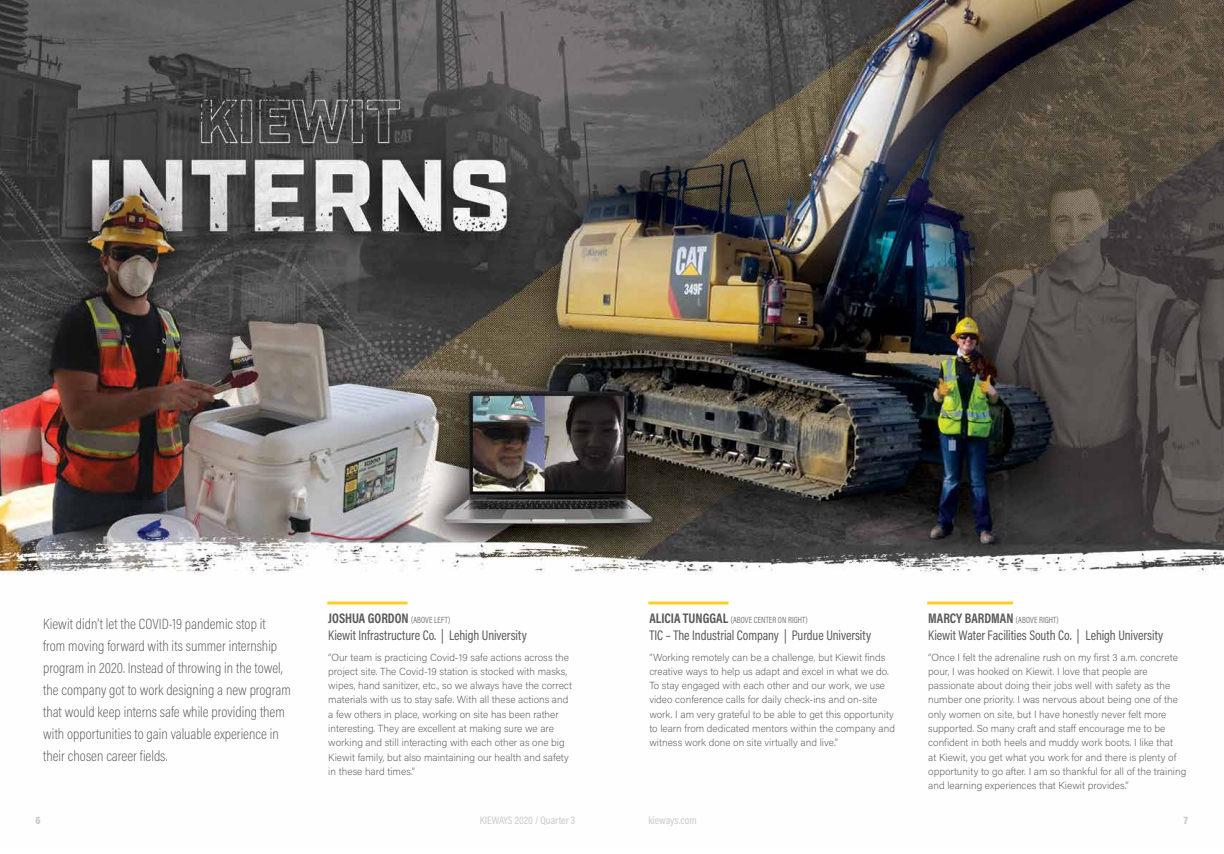
<style>
.page{position:relative;width:1224px;height:854px;background:#fff}
.page>*{position:absolute;margin:0;border:0;box-sizing:border-box;transform-origin:0 0}
.t1{font:200 15px/22px "Acumin Pro Cond";color:#58595b}
.t2{font:14px/17px "Acumin Pro Cond";letter-spacing:-.005em;color:#58595b;scale:.95 1}
.t3{font:11px "Acumin Pro Cond";color:#c7c8ca}
.t4{font:900 11px "Acumin Pro Cond";color:#c7c8ca}
.t5{font:200 10.2px/14.2px "Acumin Pro";color:#58595b}
.t6{font:300 9px "Acumin Pro Cond";letter-spacing:.01em;color:#58595b;scale:.95 1}
.s1{font-weight:700}
.s2{font-weight:300;font-size:9px}
.s3{font-weight:700;font-size:14px}
</style>
<div class="page">
<img style="left:0;top:0;width:1224px;height:605px">
<hr style="left:927px;top:601px;width:86px;height:3px;background:#ffcd23">
<hr style="left:648px;top:601px;width:81px;height:3px;background:#ffcd23">
<hr style="left:327px;top:601px;width:81px;height:3px;background:#ffcd23">
<p class="t1" style="left:43px;top:612px;width:249px">Kiewit didn’t let the COVID-19 pandemic stop it from moving forward with its summer internship program in 2020. Instead of throwing in the towel, the company got to work designing a new program that would keep interns safe while providing them with opportunities to gain valuable experience in their chosen career fields.</p>
<h2 class="t2" style="left:928px;top:608px;width:249px"><span class="s1">MARCY BARDMAN</span> <span class="s2">(ABOVE RIGHT)<br></span>Kiewit Water Facilities South Co. | Lehigh University</h2>
<h2 class="t2" style="left:328px;top:608px;width:210px"><span class="s1">JOSHUA GORDON</span> <span class="s2">(ABOVE LEFT)<br></span>Kiewit Infrastructure Co. | Lehigh University</h2>
<p class="t5" style="left:328px;top:649px;width:245px">“Our team is practicing Covid-19 safe actions across the project site. The Covid-19 station is stocked with masks, wipes, hand sanitizer, etc., so we always have the correct materials with us to stay safe. With all these actions and a few others in place, working on site has been rather interesting. They are excellent at making sure we are working and still interacting with each other as one big Kiewit family, but also maintaining our health and safety in these hard times.”</p>
<p class="t6" style="left:649px;top:613px;width:168px"><span class="s3">ALICIA TUNGGAL</span> (ABOVE CENTER ON RIGHT)</p>
<h2 class="t2" style="left:649px;top:625px;width:235px">TIC – The Industrial Company | Purdue University</h2>
<p class="t5" style="left:649px;top:649px;width:247px">“Working remotely can be a challenge, but Kiewit finds creative ways to help us adapt and excel in what we do.<br>To stay engaged with each other and our work, we use video conference calls for daily check-ins and on-site work. I am very grateful to be able to get this opportunity to learn from dedicated mentors within the company and witness work done on site virtually and live.”</p>
<p class="t5" style="left:928px;top:649px;width:260px">“Once I felt the adrenaline rush on my first 3 a.m. concrete pour, I was hooked on Kiewit. I love that people are passionate about doing their jobs well with safety as the number one priority. I was nervous about being one of the only women on site, but I have honestly never felt more supported. So many craft and staff encourage me to be confident in both heels and muddy work boots. I like that<br>at Kiewit, you get what you work for and there is plenty of opportunity to go after. I am so thankful for all of the training and learning experiences that Kiewit provides.”</p>
<p class="t4" style="left:36px;top:812px;width:7px">6</p>
<p class="t3" style="left:480px;top:812px;width:97px">KIEWAYS 2020 / Quarter 3</p>
<p class="t3" style="left:648px;top:812px;width:50px">kieways.com</p>
<p class="t4" style="left:1184px;top:812px;width:6px">7</p>
</div>
